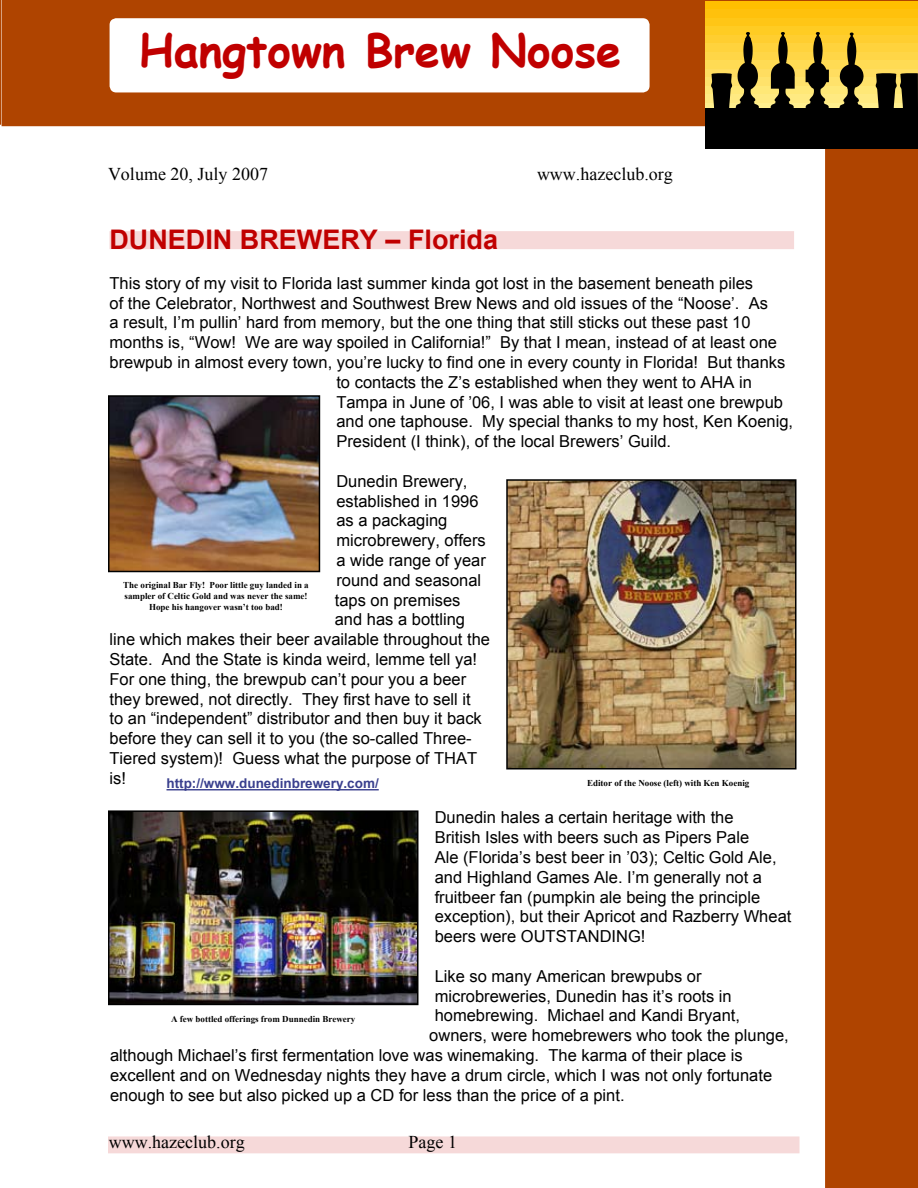
<style>
.page{position:relative;width:918px;height:1188px;background:#fff}
.page>*{position:absolute;margin:0;border:0;box-sizing:border-box;transform-origin:0 0}
.t1{font:700 45px "Comic Sans MS";color:#c00000}
.t2{font:700 27px "Arial";color:#c00000}
.t3{font:18px "Times New Roman";color:#000}
.t4{font:16.5px/19.8px "Arial";color:#000}
.t5{font:700 13.5px "Arial";color:#3a408e}
.t6{font:700 9px/10.8px "Times New Roman";color:#000;text-align:center}
</style>
<div class="page">
<div style="left:2px;top:0;width:916px;height:126px;background:#af4400"></div>
<div style="left:825px;top:148px;width:93px;height:1040px;background:#af4400"></div>
<div style="left:110px;top:18px;width:540px;height:74px;background:#fff;border-radius:7px"></div>
<svg style="left:0;top:0;width:1px;height:125px"></svg>
<div style="left:109px;top:1137px;width:690px;height:16px;background:#f6d9d9"></div>
<div style="left:108px;top:1136px;width:692px;height:17px;border:2px solid #f6d9d9"></div>
<div style="left:705px;top:1px;width:213px;height:147px;background:#ffbf00"></div>
<div style="left:705px;top:9px;width:213px;height:139px;background:#ffc10c"></div>
<div style="left:705px;top:18px;width:213px;height:130px;background:#ffc616"></div>
<div style="left:705px;top:26px;width:213px;height:122px;background:#ffcc23"></div>
<div style="left:705px;top:35px;width:213px;height:113px;background:#ffce30"></div>
<div style="left:705px;top:43px;width:213px;height:105px;background:#ffd33d"></div>
<div style="left:705px;top:52px;width:213px;height:96px;background:#ffd647"></div>
<div style="left:705px;top:60px;width:213px;height:88px;background:#ffdb54"></div>
<div style="left:705px;top:69px;width:213px;height:79px;background:#ffdd60"></div>
<div style="left:705px;top:77px;width:213px;height:71px;background:#ffe26b"></div>
<div style="left:705px;top:86px;width:213px;height:62px;background:#ffe877"></div>
<div style="left:705px;top:94px;width:213px;height:54px;background:#ffea82"></div>
<div style="left:705px;top:103px;width:213px;height:45px;background:#ffef8e"></div>
<svg style="left:806px;top:32px;width:23px;height:76px"></svg>
<svg style="left:839px;top:32px;width:25px;height:76px"></svg>
<svg style="left:771px;top:32px;width:24px;height:76px"></svg>
<svg style="left:876px;top:73px;width:42px;height:35px"></svg>
<svg style="left:711px;top:32px;width:48px;height:76px"></svg>
<div style="left:705px;top:108px;width:213px;height:40px;background:#000"></div>
<div style="left:110px;top:231px;width:684px;height:18px;background:#f6d9d9"></div>
<img style="left:111px;top:398px;width:206px;height:171px">
<div style="left:108px;top:395px;width:212px;height:177px;border:2px solid #000"></div>
<img style="left:509px;top:482px;width:284px;height:285px">
<div style="left:506px;top:479px;width:290px;height:291px;border:2px solid #000"></div>
<img style="left:111px;top:813px;width:304px;height:189px">
<div style="left:108px;top:810px;width:310px;height:195px;border:2px solid #000"></div>
<hr style="left:166px;top:789px;width:213px;height:1px;background:#3a408e">
<svg style="left:450px;top:1136px;width:5px;height:3px"></svg>
<h1 class="t1" style="left:139px;top:17px;width:484px">Hangtown Brew Noose</h1>
<p class="t3" style="left:108px;top:162px;width:162px">Volume 20, July 2007</p>
<p class="t3" style="left:537px;top:162px;width:137px">www.hazeclub.org</p>
<h2 class="t2" style="left:110px;top:222px;width:390px">DUNEDIN BREWERY – Florida</h2>
<p class="t4" style="left:110px;top:273px;width:645px">This story of my visit to Florida last summer kinda got lost in the basement beneath piles</p>
<p class="t4" style="left:110px;top:293px;width:660px">of the Celebrator, Northwest and Southwest Brew News and old issues of the “Noose’. As</p>
<p class="t4" style="left:110px;top:313px;width:643px">a result, I’m pullin’ hard from memory, but the one thing that still sticks out these past 10</p>
<p class="t4" style="left:110px;top:333px;width:669px">months is, “Wow! We are way spoiled in California!” By that I mean, instead of at least one</p>
<p class="t4" style="left:110px;top:352px;width:677px">brewpub in almost every town, you’re lucky to find one in every county in Florida! But thanks</p>
<p class="t4" style="left:336px;top:372px;width:417px">to contacts the Z’s established when they went to AHA in</p>
<p class="t4" style="left:336px;top:392px;width:448px">Tampa in June of ’06, I was able to visit at least one brewpub</p>
<p class="t4" style="left:336px;top:412px;width:458px">and one taphouse. My special thanks to my host, Ken Koenig,</p>
<p class="t4" style="left:336px;top:432px;width:336px">President (I think), of the local Brewers’ Guild.</p>
<p class="t4" style="left:336px;top:471px;width:133px">Dunedin Brewery,</p>
<p class="t4" style="left:336px;top:491px;width:144px">established in 1996</p>
<p class="t4" style="left:336px;top:511px;width:112px">as a packaging</p>
<p class="t4" style="left:336px;top:531px;width:151px">microbrewery, offers</p>
<p class="t4" style="left:336px;top:550px;width:151px">a wide range of year</p>
<p class="t4" style="left:336px;top:570px;width:146px">round and seasonal</p>
<p class="t4" style="left:335px;top:590px;width:127px">taps on premises</p>
<p class="t4" style="left:335px;top:610px;width:132px">and has a bottling</p>
<p class="t4" style="left:110px;top:630px;width:382px">line which makes their beer available throughout the</p>
<p class="t4" style="left:110px;top:649px;width:369px">State. And the State is kinda weird, lemme tell ya!</p>
<p class="t4" style="left:110px;top:669px;width:358px">For one thing, the brewpub can’t pour you a beer</p>
<p class="t4" style="left:110px;top:689px;width:363px">they brewed, not directly. They first have to sell it</p>
<p class="t4" style="left:110px;top:709px;width:374px">to an “independent” distributor and then buy it back</p>
<p class="t4" style="left:110px;top:729px;width:364px">before they can sell it to you (the so-called Three-</p>
<p class="t4" style="left:110px;top:748px;width:369px">Tiered system)! Guess what the purpose of THAT</p>
<p class="t4" style="left:110px;top:768px;width:18px">is!</p>
<p class="t4" style="left:435px;top:808px;width:358px">Dunedin hales a certain heritage with the<br>British Isles with beers such as Pipers Pale<br>Ale (Florida’s best beer in ’03); Celtic Gold Ale, and Highland Games Ale. I’m generally not a fruitbeer fan (pumpkin ale being the principle exception), but their Apricot and Razberry Wheat beers were OUTSTANDING!</p>
<p class="t4" style="left:435px;top:966px;width:268px">Like so many American brewpubs or</p>
<p class="t4" style="left:435px;top:986px;width:299px">microbreweries, Dunedin has it’s roots in</p>
<p class="t4" style="left:435px;top:1006px;width:307px">homebrewing. Michael and Kandi Bryant,</p>
<p class="t4" style="left:429px;top:1026px;width:361px">owners, were homebrewers who took the plunge,</p>
<p class="t4" style="left:110px;top:1045px;width:634px">although Michael’s first fermentation love was winemaking. The karma of their place is</p>
<p class="t4" style="left:110px;top:1065px;width:664px">excellent and on Wednesday nights they have a drum circle, which I was not only fortunate</p>
<p class="t4" style="left:110px;top:1085px;width:516px">enough to see but also picked up a CD for less than the price of a pint.</p>
<p class="t6" style="left:123px;top:579px;width:187px">The original Bar Fly! Poor little guy landed in a sampler of Celtic Gold and was never the same!<br>Hope his hangover wasn’t too bad!</p>
<p class="t5" style="left:166px;top:775px;width:214px">http://www.dunedinbrewery.com/</p>
<p class="t6" style="left:587px;top:778px;width:164px">Editor of the Noose (left) with Ken Koenig</p>
<p class="t6" style="left:171px;top:1013px;width:186px">A few bottled offerings from Dunnedin Brewery</p>
<p class="t3" style="left:109px;top:1130px;width:137px">www.hazeclub.org</p>
<p class="t3" style="left:409px;top:1130px;width:36px">Page</p>
</div>
